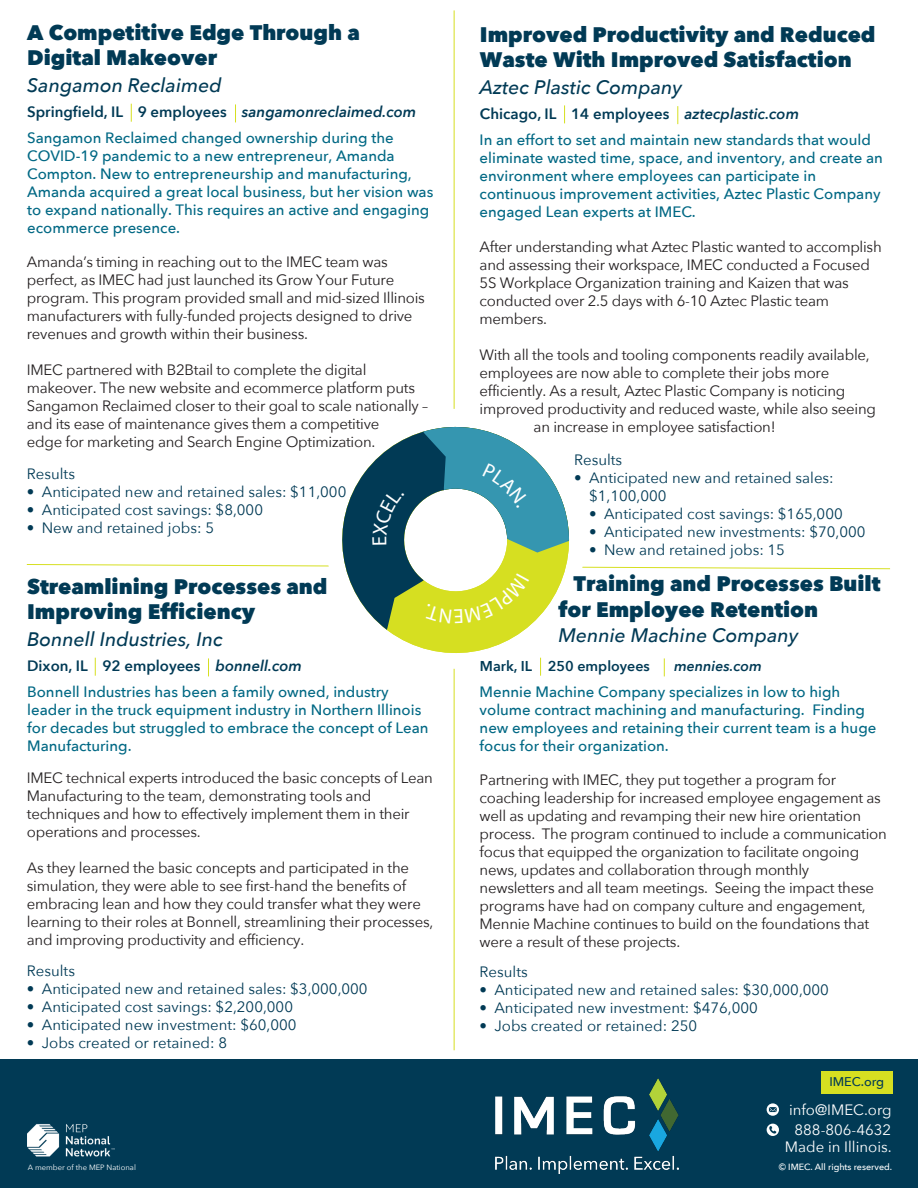
<style>
.page{position:relative;width:918px;height:1188px;background:#fff}
.page>*{position:absolute;margin:0;border:0;box-sizing:border-box;transform-origin:0 0}
.t1{font:800 21px/25.2px "Avenir Next";color:#013a55}
.t2{font:italic 500 19.5px "Avenir Next";color:#013a55}
.t3{font:15px/18px "Avenir Next";letter-spacing:-.015em;color:#231f20}
.t4{font:500 15px/18px "Avenir Next";color:#006884}
.t5{font:15px/18px "Avenir Next";color:#013a55}
.t6{font:600 15px "Avenir Next";color:#013a55}
.t7{font:15px/20.1px "Avenir Next";color:#fff;text-align:center}
.t8{font:600 14.25px "Avenir Next";color:#013a55}
.t9{font:italic 600 14.25px "Avenir Next";color:#013a55}
.t10{font:500 12.6px "Avenir Next";color:#013a55}
.t11{font:500 9px "Avenir Next";color:#fff}
.t12{font:7.65px "Avenir Next";color:#fff}
.s1{font-style:italic}
</style>
<div class="page">
<hr style="left:454px;top:10px;width:1px;height:1040px;background:#d6df21">
<svg style="left:387px;top:539px;width:183px;height:129px"></svg>
<svg style="left:342px;top:412px;width:227px;height:152px"></svg>
<svg style="left:131px;top:104px;width:1px;height:18px"></svg>
<svg style="left:235px;top:104px;width:1px;height:18px"></svg>
<svg style="left:95px;top:658px;width:1px;height:18px"></svg>
<svg style="left:208px;top:658px;width:1px;height:18px"></svg>
<svg style="left:564px;top:105px;width:1px;height:18px"></svg>
<svg style="left:677px;top:106px;width:1px;height:18px"></svg>
<svg style="left:540px;top:658px;width:1px;height:18px"></svg>
<svg style="left:664px;top:658px;width:1px;height:18px"></svg>
<div style="left:0;top:1060px;width:918px;height:128px;background:#013a55"></div>
<svg style="left:767px;top:1103px;width:12px;height:13px"></svg>
<svg style="left:767px;top:1124px;width:12px;height:12px"></svg>
<img style="left:496px;top:1079px;width:183px;height:95px">
<div style="left:821px;top:1071px;width:71px;height:23px;background:#d6df21"></div>
<img style="left:28px;top:1124px;width:87px;height:33px">
<svg style="left:421px;top:422px;width:148px;height:131px"></svg>
<svg style="left:26px;top:564px;width:865px;height:66px"></svg>
<div style="left:373px;top:489px;width:31px;height:56px;background:#013a55"></div>
<h1 class="t1" style="left:27px;top:20px;width:334px">A Competitive Edge Through a<br>Digital Makeover</h1>
<p class="t6" style="left:27px;top:103px;width:391px">Springfield, IL 9 employees <span class="s1">sangamonreclaimed.com</span></p>
<h2 class="t2" style="left:27px;top:73px;width:196px">Sangamon Reclaimed</h2>
<p class="t4" style="left:27px;top:129px;width:408px">Sangamon Reclaimed changed ownership during the COVID-19 pandemic to a new entrepreneur, Amanda Compton. New to entrepreneurship and manufacturing, Amanda acquired a great local business, but her vision was to expand nationally. This requires an active and engaging ecommerce presence.</p>
<p class="t3" style="left:27px;top:253px;width:400px">Amanda’s timing in reaching out to the IMEC team was perfect, as IMEC had just launched its Grow Your Future program. This program provided small and mid-sized Illinois manufacturers with fully-funded projects designed to drive revenues and growth within their business.</p>
<p class="t3" style="left:27px;top:361px;width:403px">IMEC partnered with B2Btail to complete the digital makeover. The new website and ecommerce platform puts Sangamon Reclaimed closer to their goal to scale nationally – and its ease of maintenance gives them a competitive<br>edge for marketing and Search Engine Optimization.</p>
<p class="t5" style="left:27px;top:465px;width:50px">Results</p>
<p class="t5" style="left:27px;top:483px;width:321px">• Anticipated new and retained sales: $11,000</p>
<p class="t5" style="left:27px;top:501px;width:238px">• Anticipated cost savings: $8,000</p>
<p class="t5" style="left:27px;top:519px;width:189px">• New and retained jobs: 5</p>
<h1 class="t1" style="left:27px;top:574px;width:302px">Streamlining Processes and<br>Improving Efficiency</h1>
<p class="t6" style="left:27px;top:657px;width:276px">Dixon, IL 92 employees <span class="s1">bonnell.com</span></p>
<h2 class="t2" style="left:27px;top:627px;width:197px">Bonnell Industries, Inc</h2>
<p class="t4" style="left:27px;top:683px;width:403px">Bonnell Industries has been a family owned, industry leader in the truck equipment industry in Northern Illinois for decades but struggled to embrace the concept of Lean Manufacturing.</p>
<p class="t3" style="left:27px;top:769px;width:408px">IMEC technical experts introduced the basic concepts of Lean Manufacturing to the team, demonstrating tools and techniques and how to effectively implement them in their operations and processes.</p>
<p class="t3" style="left:27px;top:859px;width:408px">As they learned the basic concepts and participated in the simulation, they were able to see first-hand the benefits of embracing lean and how they could transfer what they were learning to their roles at Bonnell, streamlining their processes, and improving productivity and efficiency.</p>
<p class="t5" style="left:27px;top:962px;width:50px">Results</p>
<p class="t5" style="left:27px;top:980px;width:342px">• Anticipated new and retained sales: $3,000,000</p>
<p class="t5" style="left:27px;top:998px;width:268px">• Anticipated cost savings: $2,200,000</p>
<p class="t5" style="left:27px;top:1016px;width:271px">• Anticipated new investment: $60,000</p>
<p class="t5" style="left:27px;top:1034px;width:202px">• Jobs created or retained: 8</p>
<h1 class="t1" style="left:480px;top:22px;width:397px">Improved Productivity and Reduced<br>Waste With Improved Satisfaction</h1>
<p class="t6" style="left:480px;top:105px;width:321px">Chicago, IL 14 employees <span class="s1">aztecplastic.com</span></p>
<h2 class="t2" style="left:480px;top:75px;width:204px">Aztec Plastic Company</h2>
<p class="t4" style="left:480px;top:131px;width:405px">In an effort to set and maintain new standards that would eliminate wasted time, space, and inventory, and create an environment where employees can participate in continuous improvement activities, Aztec Plastic Company engaged Lean experts at IMEC.</p>
<p class="t3" style="left:480px;top:238px;width:404px">After understanding what Aztec Plastic wanted to accomplish and assessing their workspace, IMEC conducted a Focused 5S Workplace Organization training and Kaizen that was conducted over 2.5 days with 6-10 Aztec Plastic team members.</p>
<p class="t3" style="left:480px;top:346px;width:392px">With all the tools and tooling components readily available,</p>
<p class="t3" style="left:480px;top:364px;width:351px">employees are now able to complete their jobs more</p>
<p class="t3" style="left:480px;top:382px;width:367px">efficiently. As a result, Aztec Plastic Company is noticing</p>
<p class="t3" style="left:480px;top:400px;width:398px">improved productivity and reduced waste, while also seeing</p>
<p class="t3" style="left:534px;top:418px;width:244px">an increase in employee satisfaction!</p>
<p class="t5" style="left:574px;top:450px;width:50px">Results</p>
<p class="t5" style="left:589px;top:468px;width:246px;text-indent:-15px">• Anticipated new and retained sales: $1,100,000</p>
<p class="t5" style="left:589px;top:504px;width:255px">• Anticipated cost savings: $165,000</p>
<p class="t5" style="left:589px;top:522px;width:278px">• Anticipated new investments: $70,000</p>
<p class="t5" style="left:589px;top:540px;width:197px">• New and retained jobs: 15</p>
<h1 class="t1" style="left:559px;top:571px;width:324px;line-height:26px;text-indent:15px">Training and Processes Built for Employee Retention</h1>
<h2 class="t2" style="left:559px;top:623px;width:241px">Mennie Machine Company</h2>
<p class="t4" style="left:480px;top:683px;width:398px">Mennie Machine Company specializes in low to high volume contract machining and manufacturing. Finding new employees and retaining their current team is a huge focus for their organization.</p>
<p class="t3" style="left:480px;top:770px;width:409px">Partnering with IMEC, they put together a program for coaching leadership for increased employee engagement as well as updating and revamping their new hire orientation process. The program continued to include a communication focus that equipped the organization to facilitate ongoing news, updates and collaboration through monthly newsletters and all team meetings. Seeing the impact these programs have had on company culture and engagement, Mennie Machine continues to build on the foundations that were a result of these projects.</p>
<p class="t5" style="left:480px;top:962px;width:50px">Results</p>
<p class="t5" style="left:479px;top:981px;width:351px">• Anticipated new and retained sales: $30,000,000</p>
<p class="t5" style="left:479px;top:999px;width:280px">• Anticipated new investment: $476,000</p>
<p class="t5" style="left:479px;top:1017px;width:219px">• Jobs created or retained: 250</p>
<p class="t8" style="left:480px;top:658px;width:171px">Mark, IL 250 employees</p>
<p class="t9" style="left:674px;top:658px;width:89px">mennies.com</p>
<p class="t10" style="left:829px;top:1074px;width:56px">IMEC.org</p>
<p class="t7" style="left:789px;top:1100px;width:104px">info@IMEC.org<br>888-806-4632</p>
<p class="t7" style="left:785px;top:1137px;width:108px">Made in Illinois.</p>
<p class="t12" style="left:28px;top:1163px;width:110px">A member of the MEP National</p>
<p class="t11" style="left:779px;top:1161px;width:115px">© IMEC. All rights reserved.</p>
</div>
